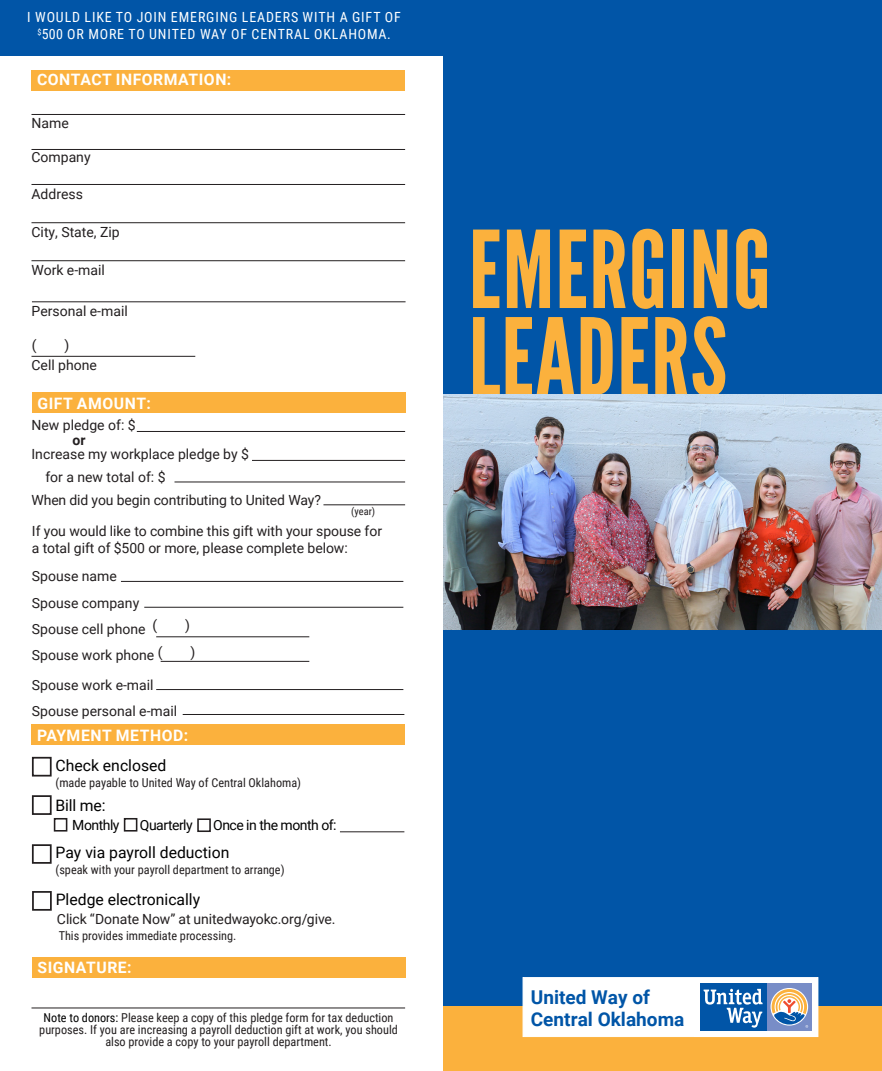
<style>
.page{position:relative;width:882px;height:1071px;background:#fff}
.page>*{position:absolute;margin:0;border:0;box-sizing:border-box;transform-origin:0 0}
.t1{font:106.75px/87.5px "League Gothic";letter-spacing:.01em;color:#fbb13d}
.t2{font:700 19.07px/22.4px "Roboto";color:#0155a7}
.t3{font:15.75px "Roboto";color:#000}
.t4{font:700 15.75px "Roboto";letter-spacing:.035em;color:#fff}
.t5{font:14px "Roboto";color:#231f20}
.t6{font:14px/16.8px "Roboto Condensed";letter-spacing:.06em;color:#fff;text-align:center}
.t7{font:14px "Roboto";letter-spacing:-.035em;color:#000}
.t8{font:700 14px "Roboto";color:#231f20}
.t9{font:12.25px/12.2px "Roboto Condensed";color:#231f20;text-align:center}
.t10{font:10.33px "Roboto Condensed";color:#231f20}
.s1{color:#000}
</style>
<div class="page">
<div style="left:0;top:0;width:533px;height:55px;background:#0155a7"></div>
<div style="left:444px;top:0;width:438px;height:1031px;background:#0155a7"></div>
<div style="left:32px;top:70px;width:373px;height:21px;background:#fbb13d"></div>
<hr style="left:32px;top:184px;width:373px;height:1px;background:#231f20">
<hr style="left:32px;top:114px;width:373px;height:1px;background:#231f20">
<hr style="left:32px;top:149px;width:373px;height:1px;background:#231f20">
<hr style="left:32px;top:222px;width:373px;height:1px;background:#231f20">
<hr style="left:32px;top:260px;width:373px;height:1px;background:#231f20">
<div style="left:32px;top:757px;width:20px;height:20px;border:2px solid #231f20"></div>
<div style="left:32px;top:795px;width:20px;height:20px;border:2px solid #231f20"></div>
<div style="left:32px;top:844px;width:20px;height:20px;border:2px solid #231f20"></div>
<hr style="left:137px;top:431px;width:268px;height:1px;background:#231f20">
<hr style="left:175px;top:482px;width:230px;height:1px;background:#231f20">
<hr style="left:252px;top:460px;width:153px;height:1px;background:#231f20">
<div style="left:32px;top:891px;width:20px;height:20px;border:2px solid #231f20"></div>
<hr style="left:32px;top:1008px;width:373px;height:1px;background:#231f20">
<hr style="left:340px;top:832px;width:64px;height:1px;background:#231f20">
<hr style="left:323px;top:505px;width:82px;height:1px;background:#231f20">
<hr style="left:32px;top:356px;width:163px;height:1px;background:#231f20">
<div style="left:54px;top:818px;width:13px;height:14px;border:2px solid #231f20"></div>
<div style="left:124px;top:818px;width:13px;height:14px;border:2px solid #231f20"></div>
<div style="left:197px;top:818px;width:14px;height:14px;border:2px solid #231f20"></div>
<hr style="left:144px;top:607px;width:259px;height:1px;background:#231f20">
<hr style="left:121px;top:581px;width:282px;height:1px;background:#231f20">
<div style="left:32px;top:392px;width:374px;height:21px;background:#fbb13d"></div>
<div style="left:32px;top:724px;width:373px;height:21px;background:#fbb13d"></div>
<div style="left:32px;top:957px;width:374px;height:21px;background:#fbb13d"></div>
<img style="left:444px;top:394px;width:438px;height:235px">
<hr style="left:156px;top:637px;width:153px;height:1px;background:#231f20">
<hr style="left:161px;top:661px;width:148px;height:1px;background:#231f20">
<hr style="left:32px;top:302px;width:374px;height:1px;background:#231f20">
<hr style="left:156px;top:689px;width:247px;height:1px;background:#231f20">
<hr style="left:183px;top:714px;width:221px;height:1px;background:#231f20">
<div style="left:444px;top:1006px;width:438px;height:65px;background:#fbb13d"></div>
<svg style="left:522px;top:977px;width:297px;height:60px"></svg>
<p class="t6" style="left:27px;top:9px;width:375px">I WOULD LIKE TO JOIN EMERGING LEADERS WITH A GIFT OF <sup>$</sup>500 OR MORE TO UNITED WAY OF CENTRAL OKLAHOMA.</p>
<p class="t4" style="left:37px;top:69px;width:196px">CONTACT INFORMATION:</p>
<p class="t5" style="left:32px;top:113px;width:39px">Name</p>
<p class="t5" style="left:32px;top:148px;width:61px">Company</p>
<p class="t5" style="left:32px;top:184px;width:53px">Address</p>
<p class="t5" style="left:32px;top:223px;width:90px">City, State, Zip</p>
<p class="t5" style="left:32px;top:260px;width:75px">Work e-mail</p>
<p class="t5" style="left:32px;top:301px;width:98px">Personal e-mail</p>
<p class="t5" style="left:32px;top:335px;width:6px">(</p>
<p class="t5" style="left:65px;top:335px;width:6px">)</p>
<p class="t5" style="left:32px;top:356px;width:67px">Cell phone</p>
<p class="t4" style="left:37px;top:392px;width:115px">GIFT AMOUNT:</p>
<p class="t5" style="left:32px;top:415px;width:106px">New pledge of: $</p>
<p class="t5" style="left:32px;top:444px;width:219px">Increase my workplace pledge by $</p>
<p class="t5" style="left:45px;top:467px;width:122px">for a new total of: $</p>
<p class="t8" style="left:73px;top:430px;width:15px">or</p>
<p class="t5" style="left:32px;top:491px;width:291px">When did you begin contributing to United Way?</p>
<p class="t10" style="left:351px;top:504px;width:25px">(year)</p>
<p class="t5" style="left:32px;top:522px;width:352px">If you would like to combine this gift with your spouse for</p>
<p class="t5" style="left:32px;top:538px;width:317px">a total gift of $500 or more, please complete below:</p>
<p class="t5" style="left:32px;top:566px;width:86px">Spouse name</p>
<p class="t5" style="left:32px;top:593px;width:109px">Spouse company</p>
<p class="t5" style="left:32px;top:619px;width:127px">Spouse cell phone (</p>
<p class="t5" style="left:185px;top:615px;width:6px">)</p>
<p class="t5" style="left:32px;top:645px;width:132px">Spouse work phone (</p>
<p class="t5" style="left:190px;top:642px;width:6px">)</p>
<p class="t5" style="left:32px;top:675px;width:123px">Spouse work e-mail</p>
<p class="t5" style="left:32px;top:701px;width:147px">Spouse personal e-mail</p>
<p class="t4" style="left:37px;top:725px;width:153px">PAYMENT METHOD:</p>
<p class="t3" style="left:56px;top:755px;width:112px">Check enclosed</p>
<p class="t9" style="left:56px;top:776px;width:247px">(made payable to United Way of Central Oklahoma)</p>
<p class="t3" style="left:56px;top:795px;width:52px">Bill me:</p>
<p class="t7" style="left:72px;top:816px;width:49px">Monthly</p>
<p class="t7" style="left:140px;top:816px;width:54px">Quarterly</p>
<p class="t7" style="left:213px;top:816px;width:125px">Once in the month of:</p>
<p class="t3" style="left:56px;top:842px;width:175px">Pay via payroll deduction</p>
<p class="t9" style="left:56px;top:863px;width:231px">(speak with your payroll department to arrange)</p>
<p class="t3" style="left:56px;top:889px;width:146px">Pledge electronically</p>
<p class="t5" style="left:57px;top:910px;width:280px">Click “Donate Now” at unitedwayokc.org/give.</p>
<p class="t9" style="left:59px;top:929px;width:179px">This provides immediate processing.</p>
<p class="t4" style="left:38px;top:956px;width:95px">SIGNATURE:</p>
<p class="t9" style="left:39px;top:1011px;width:360px"><span class="s1">Note to donors:</span> Please keep a copy of this pledge form for tax deduction purposes. If you are increasing a payroll deduction gift at work, you should also provide a copy to your payroll department.</p>
<p class="t1" style="left:469px;top:227px;width:304px">EMERGING<br>LEADERS</p>
<p class="t2" style="left:531px;top:985px;width:155px">United Way of<br>Central Oklahoma</p>
</div>
